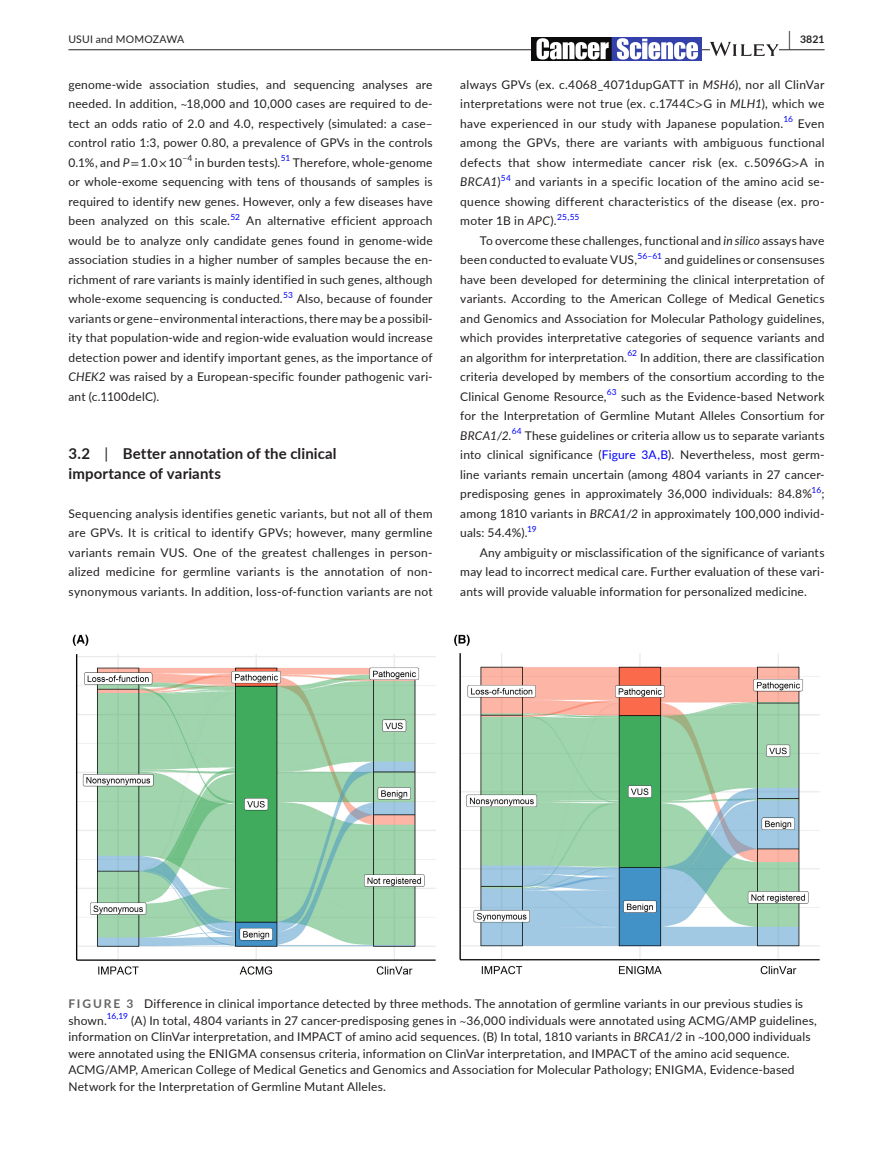
<style>
.page{position:relative;width:893px;height:1174px;background:#fff}
.page>*{position:absolute;margin:0;border:0;box-sizing:border-box;transform-origin:0 0}
.t1{font:700 15px/19.5px "Lato";letter-spacing:.005em;color:#231f20}
.t2{font:12px/19.5px "Lato";letter-spacing:.015em;color:#231f20;text-align:justify}
.t3{font:10.5px "Lato";letter-spacing:.02em;color:#231f20}
.t4{font:700 10.5px "Lato";color:#231f20}
.t5{font:8.4px "Lato";letter-spacing:.005em;color:#00f}
.t6{font:8.4px "Lato";color:#231f20}
.s1{font-size:19.5px}
.s2{font-family:"STIX"}
.s3{font-style:italic}
.s4{color:#00f}
.s5{font-weight:400}
.s6{font-weight:700;color:#636366}
</style>
<div class="page">
<hr style="left:68px;top:49px;width:756px;height:1px;background:#231f20">
<img style="left:531px;top:37px;width:170px;height:24px">
<svg style="left:710px;top:42px;width:69px;height:14px"></svg>
<img style="left:72px;top:634px;width:748px;height:341px">
<p class="t3" style="left:68px;top:31px;width:117px">USUI and MOMOZAWA</p>
<p class="t4" style="left:789px;top:31px;width:37px"><span class="s1">|</span> 3821</p>
<p class="t2" style="left:68px;top:74px;width:366px">genome-wide association studies, and sequencing analyses are needed. In addition, <span class="s2">~</span>18,000 and 10,000 cases are required to de&shy;tect an odds ratio of 2.0 and 4.0, respectively (simulated: a case– control ratio 1:3, power 0.80, a prevalence of GPVs in the controls 0.1%, and <span class="s3">P</span><span class="s2">=</span> 1.0 <span class="s2">×</span> 10</p>
<p class="t2" style="left:460px;top:74px;width:366px">always GPVs (ex. c.4068_4071dupGATT in <span class="s3">MSH6</span>), nor all ClinVar interpretations were not true (ex. c.1744C<span class="s2">&gt;</span>G in <span class="s3">MLH1</span>), which we have experienced in our study with Japanese population.<sup>16</sup> Even among the GPVs, there are variants with ambiguous functional defects that show intermediate cancer risk (ex. c.5096G<span class="s2">&gt;</span>A in <span class="s3">BRCA1</span>)</p>
<p class="t6" style="left:182px;top:152px;width:11px">−4</p>
<p class="t2" style="left:195px;top:152px;width:87px">in burden tests).</p>
<p class="t5" style="left:281px;top:152px;width:11px">51</p>
<p class="t2" style="left:68px;top:152px;width:366px;text-indent:224px">Therefore, whole-genome or whole-exome sequencing with tens of thousands of samples is required to identify new genes. However, only a few diseases have been analyzed on this scale.</p>
<p class="t5" style="left:501px;top:172px;width:12px">54</p>
<p class="t2" style="left:460px;top:171px;width:366px;text-indent:55px">and variants in a specific location of the amino acid se&shy;quence showing different characteristics of the disease (ex. pro&shy;moter 1B in <span class="s3">APC</span>).</p>
<p class="t5" style="left:557px;top:211px;width:24px">25,55</p>
<p class="t2" style="left:460px;top:230px;width:366px;text-indent:20px">To overcome these challenges, functional and <span class="s3">in silico</span> assays have been conducted to evaluate VUS,</p>
<p class="t5" style="left:230px;top:211px;width:11px">52</p>
<p class="t2" style="left:68px;top:210px;width:366px;text-indent:178px">An alternative efficient approach would be to analyze only candidate genes found in genome-wide association studies in a higher number of samples because the en&shy;richment of rare variants is mainly identified in such genes, although whole-exome sequencing is conducted.</p>
<p class="t5" style="left:637px;top:250px;width:26px">56–61</p>
<p class="t2" style="left:460px;top:249px;width:366px;text-indent:204px">and guidelines or consensuses have been developed for determining the clinical interpretation of variants. According to the American College of Medical Genetics and Genomics and Association for Molecular Pathology guidelines, which provides interpretative categories of sequence variants and an algorithm for interpretation.</p>
<p class="t5" style="left:283px;top:289px;width:11px">53</p>
<p class="t2" style="left:68px;top:288px;width:366px;text-indent:228px">Also, because of founder variants or gene–environmental interactions, there may be a possibil&shy;ity that population-wide and region-wide evaluation would increase detection power and identify important genes, as the importance of <span class="s3">CHEK2</span> was raised by a European-specific founder pathogenic vari&shy;ant (c.1100delC).</p>
<p class="t5" style="left:627px;top:347px;width:11px">62</p>
<p class="t2" style="left:460px;top:347px;width:366px;text-indent:180px">In addition, there are classification criteria developed by members of the consortium according to the Clinical Genome Resource,</p>
<p class="t5" style="left:607px;top:386px;width:11px">63</p>
<p class="t2" style="left:460px;top:386px;width:366px;text-indent:161px">such as the Evidence-based Network for the Interpretation of Germline Mutant Alleles Consortium for <span class="s3">BRCA1/2</span>.</p>
<p class="t5" style="left:512px;top:425px;width:12px">64</p>
<p class="t2" style="left:460px;top:425px;width:366px;text-indent:64px">These guidelines or criteria allow us to separate variants into clinical significance (<span class="s4">Figure 3A,B</span>). Nevertheless, most germ&shy;line variants remain uncertain (among 4804 variants in 27 cancer&shy;predisposing genes in approximately 36,000 individuals: 84.8%</p>
<p class="t1" style="left:68px;top:443px;width:270px">3.2 <span class="s5">|</span> Better annotation of the clinical importance of variants</p>
<p class="t2" style="left:68px;top:503px;width:366px">Sequencing analysis identifies genetic variants, but not all of them are GPVs. It is critical to identify GPVs; however, many germline variants remain VUS. One of the greatest challenges in person&shy;alized medicine for germline variants is the annotation of non&shy;synonymous variants. In addition, loss-of-function variants are not</p>
<p class="t5" style="left:812px;top:484px;width:11px">16</p>
<p class="t2" style="left:460px;top:483px;width:366px;text-indent:361px">; among 1810 variants in <span class="s3">BRCA1/2</span> in approximately 100,000 individ&shy;uals: 54.4%).</p>
<p class="t5" style="left:527px;top:523px;width:11px">19</p>
<p class="t2" style="left:460px;top:542px;width:366px;text-indent:20px">Any ambiguity or misclassification of the significance of variants may lead to incorrect medical care. Further evaluation of these vari&shy;ants will provide valuable information for personalized medicine.</p>
<p class="t2" style="left:68px;top:995px;width:750px;line-height:16.5px;text-align:left"><span class="s6">FIGURE 3</span> Difference in clinical importance detected by three methods. The annotation of germline variants in our previous studies is shown.<sup>16,19</sup> (A) In total, 4804 variants in 27 cancer-predisposing genes in <span class="s2">~</span>36,000 individuals were annotated using ACMG/AMP guidelines, information on ClinVar interpretation, and IMPACT of amino acid sequences. (B) In total, 1810 variants in <span class="s3">BRCA1/2</span> in <span class="s2">~</span>100,000 individuals were annotated using the ENIGMA consensus criteria, information on ClinVar interpretation, and IMPACT of the amino acid sequence.<br>ACMG/AMP, American College of Medical Genetics and Genomics and Association for Molecular Pathology; ENIGMA, Evidence-based Network for the Interpretation of Germline Mutant Alleles.</p>
</div>
